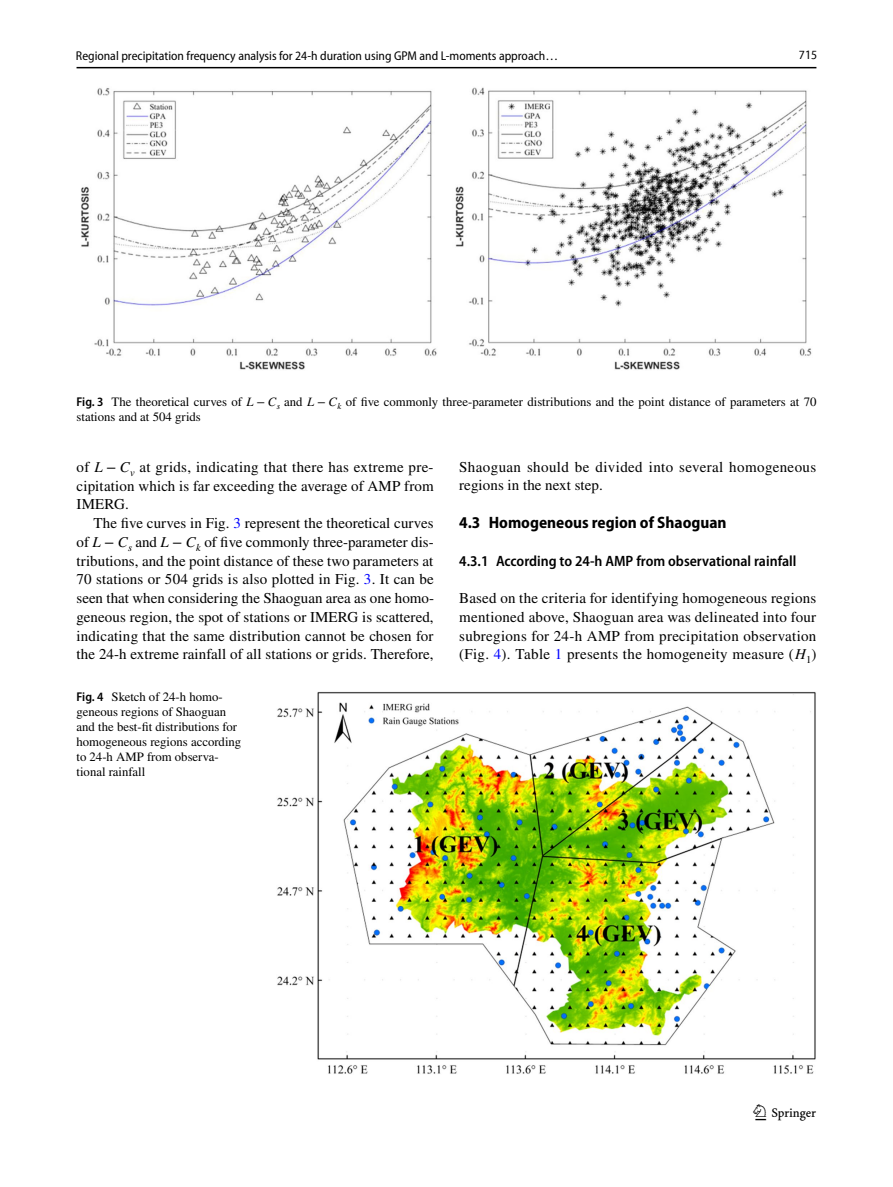
<style>
.page{position:relative;width:893px;height:1187px;background:#fff}
.page>*{position:absolute;margin:0;border:0;box-sizing:border-box;transform-origin:0 0}
.t1{font:22.5px "Springnew Regular 3";color:#000}
.t2{font:700 semi-condensed 16.5px "Myriad Pro";color:#000}
.t3{font:15px/18.8px "STIX";letter-spacing:.01em;color:#000;text-align:justify}
.t4{font:600 semi-condensed 15px "Myriad Pro";color:#000}
.t5{font:12.75px/15px "STIX";color:#000}
.t6{font:12.75px "Myriad Pro Semi Cn 3";color:#000}
.t7{font:12.75px "Myriad Pro Unic Semi Condensed 2";color:#000}
.s1{font-family:"Myriad Pro";font-weight:600;font-stretch:semi-condensed}
.s2{font-family:"STIX General Italic 88"}
.s3{font-family:"STIX Math Regular 56"}
.s4{font-family:"STIX General Italic 89"}
.s5{font-family:"STIX Math Regular 57"}
.s6{font-family:"STIX General Italic 87"}
.s7{font-family:"STIX Math Regular 58"}
.s8{color:#00f}
.s9{font-family:"STIX General Italic 90"}
.s10{font-family:"STIX Math Regular 59"}
.s11{font-family:"STIX General Italic 91"}
.s12{font-family:"STIX Math Regular 60"}
.s13{font-family:"STIX General Italic 92"}
</style>
<div class="page">
<hr style="left:77px;top:67px;width:739px;height:1px;background:#000">
<img style="left:81px;top:87px;width:731px;height:283px">
<img style="left:277px;top:691px;width:539px;height:382px">
<p class="t6" style="left:76px;top:48px;width:484px">Regional precipitation frequency analysis for 24‑h duration using GPM and L‑moments approach…</p>
<p class="t7" style="left:799px;top:50px;width:20px">715</p>
<p class="t5" style="left:77px;top:395px;width:741px"><span class="s1">Fig. 3</span> The theoretical curves of <span class="s2">L</span> <span class="s3">−</span> <span class="s2">C</span><sub>s</sub> and <span class="s4">L</span> <span class="s5">−</span> <span class="s4">C</span><sub>k</sub> of five commonly three-parameter distributions and the point distance of parameters at 70 stations and at 504 grids</p>
<p class="t3" style="left:77px;top:458px;width:359px">of <span class="s6">L</span> <span class="s7">−</span> <span class="s6">C</span><sub>v</sub> at grids, indicating that there has extreme pre&shy;cipitation which is far exceeding the average of AMP from IMERG.</p>
<p class="t3" style="left:77px;top:514px;width:359px;text-indent:17px">The five curves in Fig. <span class="s8">3</span> represent the theoretical curves of <span class="s9">L</span> <span class="s10">−</span> <span class="s9">C</span><sub>s</sub> and <span class="s11">L</span> <span class="s12">−</span> <span class="s11">C</span><sub>k</sub> of five commonly three-parameter dis&shy;tributions, and the point distance of these two parameters at 70 stations or 504 grids is also plotted in Fig. <span class="s8">3</span>. It can be seen that when considering the Shaoguan area as one homo&shy;geneous region, the spot of stations or IMERG is scattered, indicating that the same distribution cannot be chosen for the 24-h extreme rainfall of all stations or grids. Therefore,</p>
<p class="t5" style="left:77px;top:690px;width:166px"><span class="s1">Fig. 4</span> Sketch of 24-h homo&shy;geneous regions of Shaoguan and the best-fit distributions for homogeneous regions according to 24-h AMP from observa&shy;tional rainfall</p>
<p class="t3" style="left:459px;top:458px;width:359px">Shaoguan should be divided into several homogeneous regions in the next step.</p>
<p class="t2" style="left:459px;top:513px;width:269px">4.3 Homogeneous region of Shaoguan</p>
<p class="t4" style="left:459px;top:552px;width:339px">4.3.1 According to 24‑h AMP from observational rainfall</p>
<p class="t3" style="left:459px;top:589px;width:359px">Based on the criteria for identifying homogeneous regions mentioned above, Shaoguan area was delineated into four subregions for 24-h AMP from precipitation observation (Fig. <span class="s8">4</span>). Table <span class="s8">1</span> presents the homogeneity measure (<span class="s13">H</span><sub>1</sub>)</p>
<h1 class="t1" style="left:755px;top:1104px;width:62px">1 3</h1>
</div>
